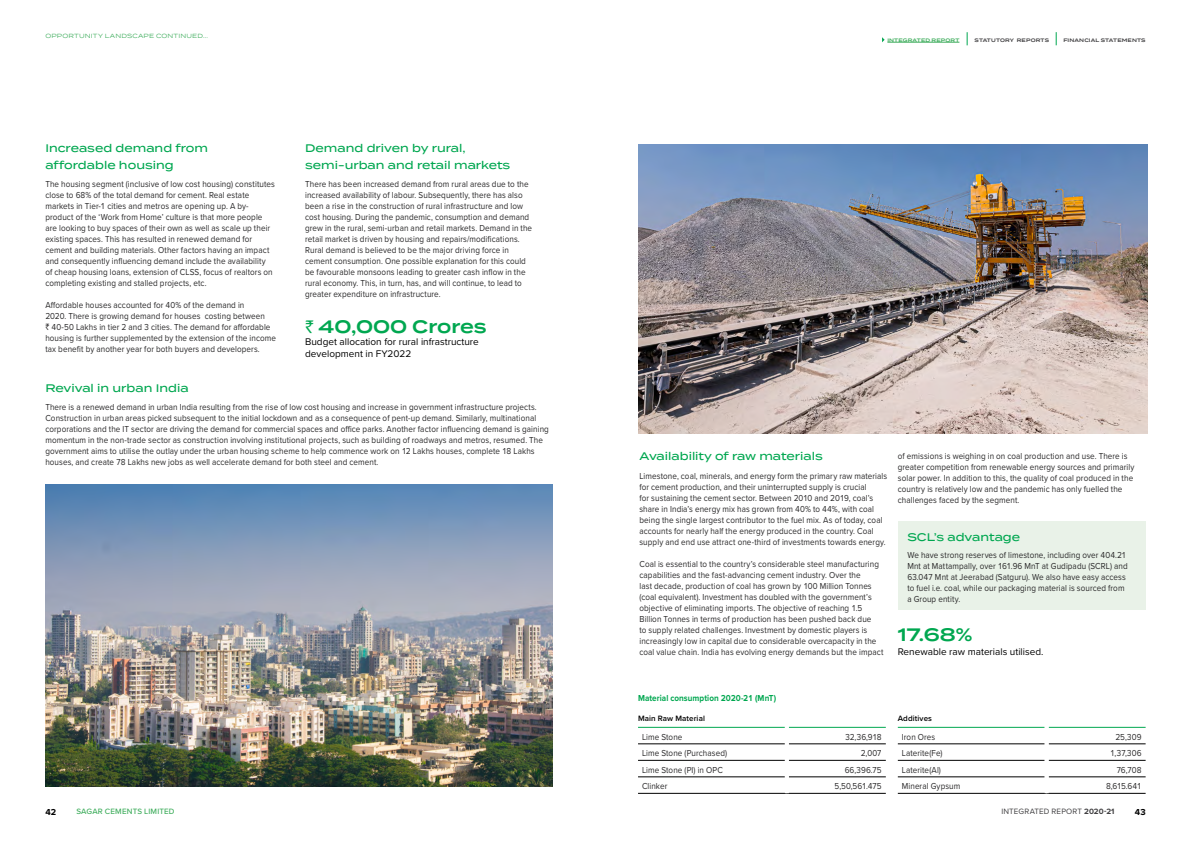
<style>
.page{position:relative;width:1191px;height:842px;background:#fff}
.page>*{position:absolute;margin:0;border:0;box-sizing:border-box;transform-origin:0 0}
.t1{font:600 18px "Termina";color:#00a750}
.t2{font:500 11px/16.5px "Termina";color:#00a750}
.t3{font:10px/12px "Proxima Nova";color:#000}
.t4{font:9px/11px "Proxima Nova";letter-spacing:.01em;color:#292829;scale:.9 1}
.t5{font:700 9px "Proxima Nova";letter-spacing:.005em;color:#00a750;scale:.9 1}
.t6{font:700 9px "Proxima Nova";color:#000}
.t7{font:600 8px "Proxima Nova";letter-spacing:.01em;color:#000}
.t8{font:8px "Proxima Nova";letter-spacing:.02em;color:#414042}
.t9{font:500 8px "Proxima Nova";letter-spacing:.02em;color:#3ead5c}
.t10{font:6px "Termina";letter-spacing:.025em;color:#3ead5c}
.t11{font:600 5px "Termina";letter-spacing:.025em;color:#414042}
.t12{font:600 5px "Termina";letter-spacing:.025em;color:#3ead5c}
.s1{font-family:"Rupee"}
.s2{font-family:"Rupee";font-weight:400}
.s3{font-weight:700}
</style>
<div class="page">
<img style="left:638px;top:144px;width:509px;height:289px">
<img style="left:45px;top:485px;width:508px;height:301px">
<div style="left:897px;top:522px;width:248px;height:88px;background:#e8f2e7"></div>
<hr style="left:638px;top:744px;width:147px;height:1px;background:#000">
<hr style="left:789px;top:744px;width:96px;height:1px;background:#000">
<hr style="left:638px;top:760px;width:147px;height:1px;background:#000">
<hr style="left:789px;top:760px;width:96px;height:1px;background:#000">
<hr style="left:638px;top:777px;width:147px;height:1px;background:#000">
<hr style="left:789px;top:777px;width:96px;height:1px;background:#000">
<hr style="left:638px;top:793px;width:149px;height:1px;background:#000">
<hr style="left:787px;top:793px;width:98px;height:1px;background:#000">
<hr style="left:638px;top:727px;width:147px;height:1px;background:#00a750">
<hr style="left:789px;top:727px;width:96px;height:1px;background:#00a750">
<hr style="left:897px;top:744px;width:147px;height:1px;background:#000">
<hr style="left:1048px;top:744px;width:97px;height:1px;background:#000">
<hr style="left:897px;top:760px;width:147px;height:1px;background:#000">
<hr style="left:1048px;top:760px;width:97px;height:1px;background:#000">
<hr style="left:897px;top:777px;width:147px;height:1px;background:#000">
<hr style="left:1048px;top:777px;width:97px;height:1px;background:#000">
<hr style="left:897px;top:793px;width:149px;height:1px;background:#000">
<hr style="left:1046px;top:793px;width:99px;height:1px;background:#000">
<hr style="left:897px;top:727px;width:147px;height:1px;background:#00a750">
<hr style="left:1048px;top:727px;width:97px;height:1px;background:#00a750">
<svg style="left:967px;top:32px;width:1px;height:13px"></svg>
<svg style="left:1056px;top:32px;width:1px;height:13px"></svg>
<hr style="left:887px;top:42px;width:72px;height:1px;background:#3ead5c">
<p class="t10" style="left:45px;top:31px;width:164px">OPPORTUNITY LANDSCAPE CONTINUED...</p>
<p class="t2" style="left:45px;top:140px;width:164px">Increased demand from affordable housing</p>
<p class="t4" style="left:45px;top:178px;width:256px">The housing segment (inclusive of low cost housing) constitutes close to 68% of the total demand for cement. Real estate markets in Tier-1 cities and metros are opening up. A by&shy;product of the ‘Work from Home’ culture is that more people are looking to buy spaces of their own as well as scale up their existing spaces. This has resulted in renewed demand for cement and building materials. Other factors having an impact and consequently influencing demand include the availability of cheap housing loans, extension of CLSS, focus of realtors on completing existing and stalled projects, etc.</p>
<p class="t4" style="left:45px;top:299px;width:258px">Affordable houses accounted for 40% of the demand in<br>2020. There is growing demand for houses costing between<br><span class="s1">`</span> 40‑50 Lakhs in tier 2 and 3 cities. The demand for affordable housing is further supplemented by the extension of the income tax benefit by another year for both buyers and developers.</p>
<p class="t2" style="left:305px;top:140px;width:207px">Demand driven by rural,<br>semi‑ urban and retail markets</p>
<p class="t4" style="left:305px;top:178px;width:254px">There has been increased demand from rural areas due to the increased availability of labour. Subsequently, there has also been a rise in the construction of rural infrastructure and low cost housing. During the pandemic, consumption and demand grew in the rural, semi-urban and retail markets. Demand in the retail market is driven by housing and repairs/modifications.<br>Rural demand is believed to be the major driving force in cement consumption. One possible explanation for this could be favourable monsoons leading to greater cash inflow in the rural economy. This, in turn, has, and will continue, to lead to greater expenditure on infrastructure.</p>
<h1 class="t1" style="left:305px;top:313px;width:183px"><span class="s2">`</span> 40,000 Crores</h1>
<p class="t3" style="left:305px;top:335px;width:175px">Budget allocation for rural infrastructure development in FY2022</p>
<p class="t2" style="left:45px;top:379px;width:145px">Revival in urban India</p>
<p class="t4" style="left:45px;top:401px;width:561px">There is a renewed demand in urban India resulting from the rise of low cost housing and increase in government infrastructure projects.<br>Construction in urban areas picked subsequent to the initial lockdown and as a consequence of pent-up demand. Similarly, multinational corporations and the IT sector are driving the demand for commercial spaces and office parks. Another factor influencing demand is gaining momentum in the non-trade sector as construction involving institutional projects, such as building of roadways and metros, resumed. The government aims to utilise the outlay under the urban housing scheme to help commence work on 12 Lakhs houses, complete 18 Lakhs houses, and create 78 Lakhs new jobs as well accelerate demand for both steel and cement.</p>
<p class="t12" style="left:887px;top:36px;width:74px">INTEGRATED REPORT</p>
<p class="t11" style="left:974px;top:36px;width:76px">STATUTORY REPORTS</p>
<p class="t11" style="left:1063px;top:36px;width:84px">FINANCIAL STATEMENTS</p>
<p class="t2" style="left:639px;top:448px;width:185px">Availability of raw materials</p>
<p class="t4" style="left:639px;top:470px;width:277px">Limestone, coal, minerals, and energy form the primary raw materials for cement production, and their uninterrupted supply is crucial<br>for sustaining the cement sector. Between 2010 and 2019, coal’s share in India’s energy mix has grown from 40% to 44%, with coal being the single largest contributor to the fuel mix. As of today, coal accounts for nearly half the energy produced in the country. Coal supply and end use attract one-third of investments towards energy.</p>
<p class="t4" style="left:639px;top:558px;width:273px">Coal is essential to the country’s considerable steel manufacturing capabilities and the fast-advancing cement industry. Over the<br>last decade, production of coal has grown by 100 Million Tonnes (coal equivalent). Investment has doubled with the government’s objective of eliminating imports. The objective of reaching 1.5<br>Billion Tonnes in terms of production has been pushed back due<br>to supply related challenges. Investment by domestic players is increasingly low in capital due to considerable overcapacity in the coal value chain. India has evolving energy demands but the impact</p>
<p class="t4" style="left:897px;top:450px;width:264px">of emissions is weighing in on coal production and use. There is greater competition from renewable energy sources and primarily solar power. In addition to this, the quality of coal produced in the country is relatively low and the pandemic has only fuelled the challenges faced by the segment.</p>
<p class="t2" style="left:907px;top:529px;width:114px">SCL’s advantage</p>
<p class="t4" style="left:907px;top:549px;width:246px">We have strong reserves of limestone, including over 404.21<br>Mnt at Mattampally, over 161.96 MnT at Gudipadu (SCRL) and 63.047 Mnt at Jeerabad (Satguru). We also have easy access to fuel i.e. coal, while our packaging material is sourced from a Group entity.</p>
<h1 class="t1" style="left:897px;top:622px;width:76px">17.68%</h1>
<p class="t3" style="left:897px;top:645px;width:147px">Renewable raw materials utilised.</p>
<p class="t5" style="left:638px;top:692px;width:155px">Material consumption 2020-21 (MnT)</p>
<p class="t7" style="left:638px;top:712px;width:68px">Main Raw Material</p>
<p class="t4" style="left:642px;top:731px;width:46px">Lime Stone</p>
<p class="t4" style="left:845px;top:731px;width:42px">32,36,918</p>
<p class="t4" style="left:642px;top:747px;width:96px">Lime Stone (Purchased)</p>
<p class="t4" style="left:860px;top:747px;width:25px">2,007</p>
<p class="t4" style="left:642px;top:764px;width:91px">Lime Stone (PI) in OPC</p>
<p class="t4" style="left:844px;top:764px;width:43px">66,396.75</p>
<p class="t4" style="left:642px;top:780px;width:30px">Clinker</p>
<p class="t4" style="left:834px;top:780px;width:54px">5,50,561.475</p>
<p class="t7" style="left:897px;top:712px;width:36px">Additives</p>
<p class="t4" style="left:901px;top:731px;width:39px">Iron Ores</p>
<p class="t4" style="left:1115px;top:731px;width:30px">25,309</p>
<p class="t4" style="left:901px;top:747px;width:47px">Laterite(Fe)</p>
<p class="t4" style="left:1110px;top:747px;width:36px">1,37,306</p>
<p class="t4" style="left:901px;top:764px;width:45px">Laterite(Al)</p>
<p class="t4" style="left:1116px;top:764px;width:30px">76,708</p>
<p class="t4" style="left:901px;top:780px;width:67px">Mineral Gypsum</p>
<p class="t4" style="left:1106px;top:780px;width:41px">8,615.641</p>
<p class="t9" style="left:76px;top:806px;width:100px">SAGAR CEMENTS LIMITED</p>
<p class="t8" style="left:1001px;top:806px;width:115px">INTEGRATED REPORT <span class="s3">2020-21</span></p>
<p class="t6" style="left:45px;top:805px;width:12px">42</p>
<p class="t6" style="left:1135px;top:805px;width:12px">43</p>
</div>
